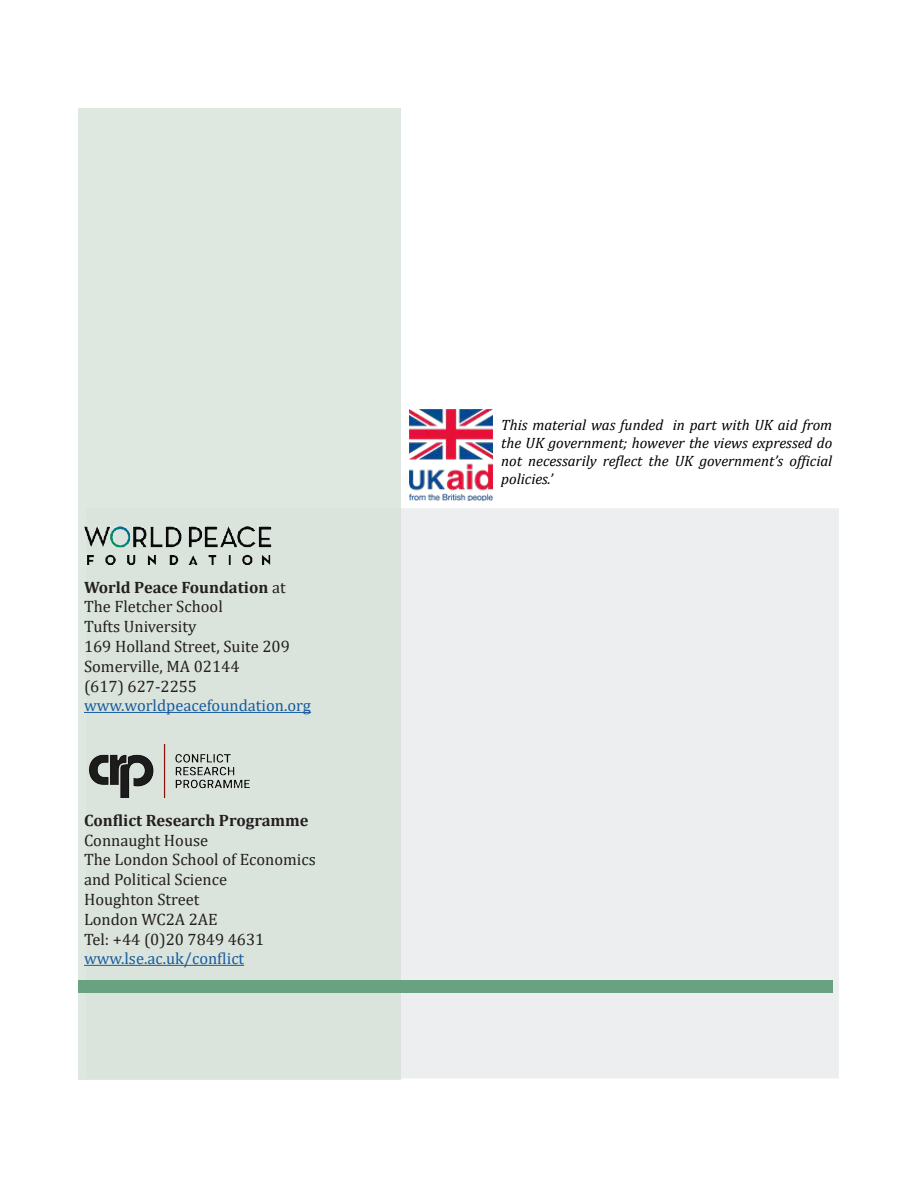
<style>
.page{position:relative;width:918px;height:1188px;background:#fff}
.page>*{position:absolute;margin:0;border:0;box-sizing:border-box;transform-origin:0 0}
.t1{font:16.5px/19.8px "Cambria";color:#231f20}
.t2{font:16.5px "Cambria";color:#175d9e}
.t3{font:700 16.5px "Cambria";color:#231f20}
.t4{font:italic 15px/18px "Cambria";color:#000;text-align:justify}
.s1{font-weight:700}
</style>
<div class="page">
<div style="left:86px;top:508px;width:754px;height:571px;background:#edeeef"></div>
<div style="left:78px;top:108px;width:323px;height:972px;background:#d5e1d6"></div>
<hr style="left:84px;top:712px;width:227px;height:1px;background:#175d9e">
<hr style="left:84px;top:965px;width:160px;height:1px;background:#175d9e">
<img style="left:85px;top:527px;width:187px;height:37px">
<img style="left:410px;top:410px;width:83px;height:91px">
<img style="left:89px;top:744px;width:161px;height:53px">
<div style="left:78px;top:981px;width:754px;height:12px;background:#69a280"></div>
<p class="t1" style="left:84px;top:578px;width:207px"><span class="s1">World Peace Foundation</span> at<br>The Fletcher School<br>Tufts University<br>169 Holland Street, Suite 209<br>Somerville, MA 02144<br>(617) 627-2255</p>
<p class="t2" style="left:84px;top:699px;width:229px">www.worldpeacefoundation.org</p>
<p class="t3" style="left:84px;top:808px;width:226px">Conflict Research Programme</p>
<p class="t1" style="left:84px;top:831px;width:233px">Connaught House<br>The London School of Economics and Political Science<br>Houghton Street<br>London WC2A 2AE<br>Tel: +44 (0)20 7849 4631</p>
<p class="t2" style="left:84px;top:949px;width:162px">www.lse.ac.uk/conflict</p>
<p class="t4" style="left:501px;top:417px;width:333px">This material was funded in part with UK aid from the UK government; however the views expressed do not necessarily reflect the UK government’s official policies.’</p>
</div>
